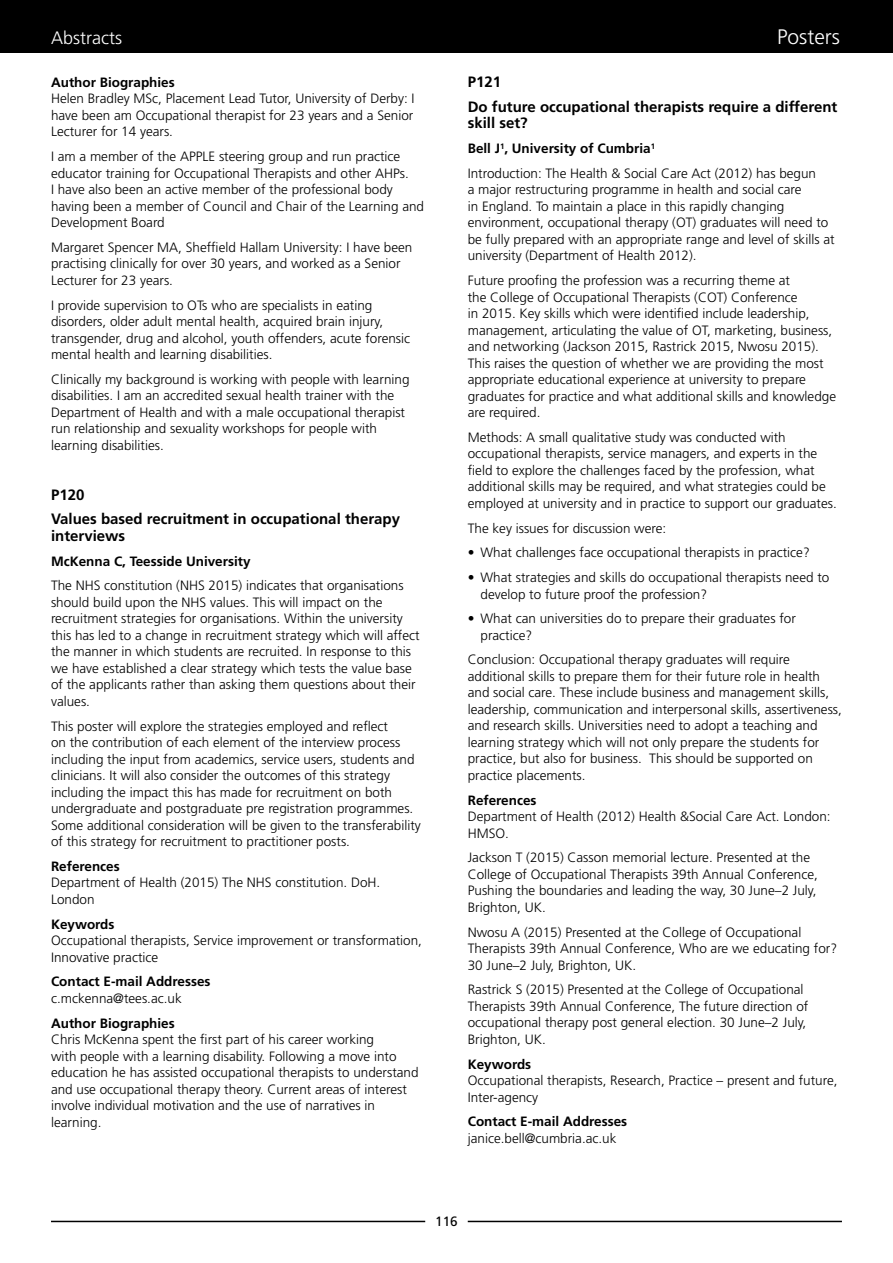
<style>
.page{position:relative;width:893px;height:1263px;background:#fff}
.page>*{position:absolute;margin:0;border:0;box-sizing:border-box;transform-origin:0 0}
.t1{font:300 21px "Frutiger";color:#fff}
.t2{font:300 18px "Frutiger";color:#fff}
.t3{font:700 15px/24.8px "Frutiger";color:#000}
.t4{font:300 13.5px/16.5px "Frutiger";color:#000}
.t5{font:700 13.5px "Frutiger";color:#000}
.t6{font:13.5px "Frutiger";color:#000}
.s1{font-weight:700}
</style>
<div class="page">
<div style="left:0;top:0;width:893px;height:52px;background:#000"></div>
<hr style="left:51px;top:1221px;width:374px;height:1px;background:#000">
<hr style="left:468px;top:1221px;width:374px;height:1px;background:#000">
<h2 class="t2" style="left:51px;top:28px;width:72px">Abstracts</h2>
<h1 class="t1" style="left:777px;top:25px;width:64px">Posters</h1>
<p class="t5" style="left:51px;top:74px;width:125px">Author Biographies</p>
<p class="t4" style="left:51px;top:90px;width:365px;text-align:justify">Helen Bradley MSc, Placement Lead Tutor, University of Derby: I have been am Occupational therapist for 23 years and a Senior Lecturer for 14 years.</p>
<p class="t4" style="left:51px;top:148px;width:375px">I am a member of the APPLE steering group and run practice educator training for Occupational Therapists and other AHPs.<br>I have also been an active member of the professional body having been a member of Council and Chair of the Learning and Development Board</p>
<p class="t4" style="left:51px;top:239px;width:363px">Margaret Spencer MA, Sheffield Hallam University: I have been practising clinically for over 30 years, and worked as a Senior<br>Lecturer for 23 years.</p>
<p class="t4" style="left:51px;top:297px;width:361px">I provide supervision to OTs who are specialists in eating disorders, older adult mental health, acquired brain injury, transgender, drug and alcohol, youth offenders, acute forensic mental health and learning disabilities.</p>
<p class="t4" style="left:51px;top:371px;width:360px">Clinically my background is working with people with learning disabilities. I am an accredited sexual health trainer with the Department of Health and with a male occupational therapist run relationship and sexuality workshops for people with learning disabilities.</p>
<p class="t3" style="left:51px;top:482px;width:350px">P120<br>Values based recruitment in occupational therapy</p>
<p class="t3" style="left:51px;top:523px;width:76px">interviews</p>
<p class="t5" style="left:51px;top:553px;width:201px">McKenna C, Teesside University</p>
<p class="t4" style="left:51px;top:577px;width:370px">The NHS constitution (NHS 2015) indicates that organisations should build upon the NHS values. This will impact on the recruitment strategies for organisations. Within the university this has led to a change in recruitment strategy which will affect the manner in which students are recruited. In response to this we have established a clear strategy which tests the value base of the applicants rather than asking them questions about their values.</p>
<p class="t4" style="left:51px;top:718px;width:371px">This poster will explore the strategies employed and reflect<br>on the contribution of each element of the interview process including the input from academics, service users, students and clinicians. It will also consider the outcomes of this strategy including the impact this has made for recruitment on both undergraduate and postgraduate pre registration programmes.<br>Some additional consideration will be given to the transferability of this strategy for recruitment to practitioner posts.</p>
<p class="t5" style="left:51px;top:858px;width:70px">References</p>
<p class="t4" style="left:51px;top:874px;width:331px">Department of Health (2015) The NHS constitution. DoH.<br>London</p>
<p class="t5" style="left:51px;top:916px;width:65px">Keywords</p>
<p class="t4" style="left:51px;top:932px;width:372px">Occupational therapists, Service improvement or transformation,<br>Innovative practice</p>
<p class="t5" style="left:51px;top:974px;width:161px">Contact E-mail Addresses</p>
<p class="t4" style="left:51px;top:990px;width:132px">c.mckenna@tees.ac.uk</p>
<p class="t5" style="left:51px;top:1015px;width:125px">Author Biographies</p>
<p class="t4" style="left:51px;top:1031px;width:369px">Chris McKenna spent the first part of his career working<br>with people with a learning disability. Following a move into education he has assisted occupational therapists to understand and use occupational therapy theory. Current areas of interest involve individual motivation and the use of narratives in learning.</p>
<p class="t3" style="left:468px;top:69px;width:371px">P121<br>Do future occupational therapists require a different</p>
<p class="t3" style="left:468px;top:111px;width:62px">skill set?</p>
<p class="t4" style="left:468px;top:136px;width:350px;line-height:24.8px"><span class="s1">Bell J</span><sup>1</sup><span class="s1">, University of Cumbria</span><sup>1<br></sup>Introduction: The Health &amp; Social Care Act (2012) has begun</p>
<p class="t4" style="left:468px;top:181px;width:368px">a major restructuring programme in health and social care<br>in England. To maintain a place in this rapidly changing environment, occupational therapy (OT) graduates will need to be fully prepared with an appropriate range and level of skills at university (Department of Health 2012).</p>
<p class="t4" style="left:468px;top:272px;width:370px">Future proofing the profession was a recurring theme at<br>the College of Occupational Therapists (COT) Conference<br>in 2015. Key skills which were identified include leadership, management, articulating the value of OT, marketing, business, and networking (Jackson 2015, Rastrick 2015, Nwosu 2015).<br>This raises the question of whether we are providing the most appropriate educational experience at university to prepare graduates for practice and what additional skills and knowledge are required.</p>
<p class="t4" style="left:468px;top:429px;width:371px">Methods: A small qualitative study was conducted with occupational therapists, service managers, and experts in the field to explore the challenges faced by the profession, what additional skills may be required, and what strategies could be employed at university and in practice to support our graduates.</p>
<p class="t4" style="left:468px;top:519px;width:200px">The key issues for discussion were:</p>
<p class="t4" style="left:468px;top:544px;width:344px">• What challenges face occupational therapists in practice?</p>
<p class="t4" style="left:480px;top:569px;width:350px;text-indent:-13px">• What strategies and skills do occupational therapists need to develop to future proof the profession?</p>
<p class="t4" style="left:480px;top:610px;width:317px;text-indent:-13px">• What can universities do to prepare their graduates for practice?</p>
<p class="t4" style="left:468px;top:651px;width:376px">Conclusion: Occupational therapy graduates will require additional skills to prepare them for their future role in health and social care. These include business and management skills, leadership, communication and interpersonal skills, assertiveness, and research skills. Universities need to adopt a teaching and learning strategy which will not only prepare the students for practice, but also for business. This should be supported on practice placements.</p>
<p class="t5" style="left:468px;top:792px;width:70px">References</p>
<p class="t4" style="left:468px;top:808px;width:364px">Department of Health (2012) Health &amp;Social Care Act. London:<br>HMSO.</p>
<p class="t4" style="left:468px;top:849px;width:352px">Jackson T (2015) Casson memorial lecture. Presented at the College of Occupational Therapists 39th Annual Conference, Pushing the boundaries and leading the way, 30 June–2 July, Brighton, UK.</p>
<p class="t4" style="left:468px;top:924px;width:371px">Nwosu A (2015) Presented at the College of Occupational<br>Therapists 39th Annual Conference, Who are we educating for?<br>30 June–2 July, Brighton, UK.</p>
<p class="t4" style="left:468px;top:981px;width:342px">Rastrick S (2015) Presented at the College of Occupational Therapists 39th Annual Conference, The future direction of occupational therapy post general election. 30 June–2 July, Brighton, UK.</p>
<p class="t5" style="left:468px;top:1056px;width:65px">Keywords</p>
<p class="t4" style="left:468px;top:1072px;width:371px">Occupational therapists, Research, Practice – present and future,<br>Inter-agency</p>
<p class="t5" style="left:468px;top:1114px;width:161px">Contact E-mail Addresses</p>
<p class="t4" style="left:468px;top:1130px;width:150px">janice.bell@cumbria.ac.uk</p>
<p class="t6" style="left:435px;top:1213px;width:24px">116</p>
</div>
